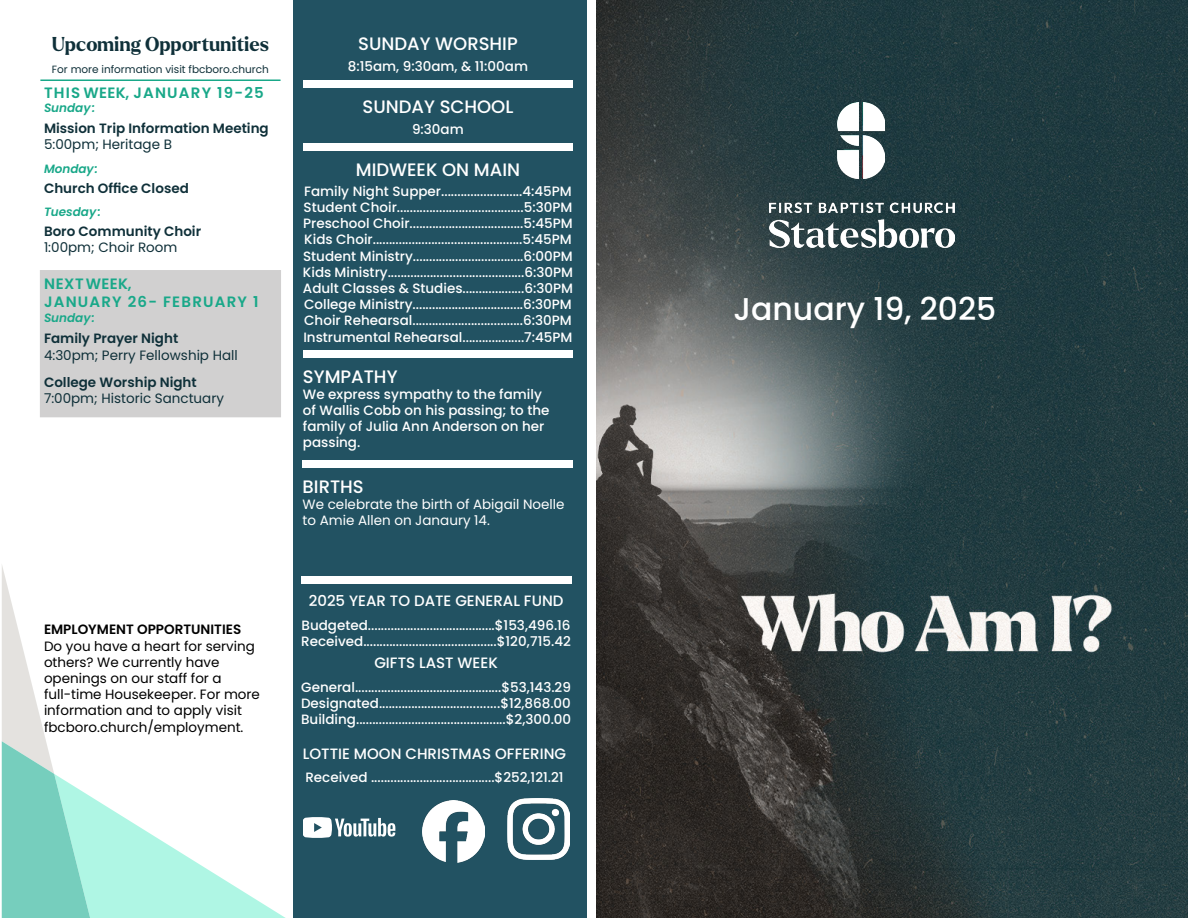
<style>
.page{position:relative;width:1188px;height:918px;background:#fff}
.page>*{position:absolute;margin:0;border:0;box-sizing:border-box;transform-origin:0 0}
.t1{font:500 31.5px "Poppins";color:#fff}
.t2{font:700 19.5px "Larken";color:#0f3039}
.t3{font:500 18px "Poppins";color:#fff}
.t4{font:500 15px "Poppins";color:#fff}
.t5{font:600 15px "Poppins";letter-spacing:.08em;color:#19a889}
.t6{font:600 15px "Poppins";letter-spacing:.02em;color:#19a889}
.t7{font:500 13.5px/16.2px "Poppins";color:#fff}
.t8{font:13.5px/16.2px "Poppins";color:#000}
.t9{font:600 13.5px/16.2px "Poppins";color:#0f3039}
.t10{font:13.5px/16.2px "Poppins";color:#fff}
.t11{font:13.5px "Poppins";color:#0f3039}
.t12{font:600 13.5px "Poppins";color:#000}
.t13{font:italic 600 12px "Poppins";color:#19a889}
.t14{font:10.5px "Poppins";color:#0f3039}
.s1{font-weight:400}
</style>
<div class="page">
<img style="left:597px;top:0;width:591px;height:918px">
<img style="left:770px;top:103px;width:185px;height:145px">
<img style="left:837px;top:103px;width:47px;height:76px">
<div style="left:293px;top:0;width:293px;height:918px;background:#225262"></div>
<img style="left:508px;top:798px;width:61px;height:62px">
<div style="left:303px;top:460px;width:270px;height:8px;background:#fff"></div>
<div style="left:303px;top:81px;width:270px;height:7px;background:#fff"></div>
<div style="left:303px;top:143px;width:270px;height:7px;background:#fff"></div>
<div style="left:301px;top:577px;width:270px;height:7px;background:#fff"></div>
<div style="left:303px;top:350px;width:270px;height:7px;background:#fff"></div>
<img style="left:423px;top:801px;width:61px;height:61px">
<svg style="left:303px;top:817px;width:92px;height:21px"></svg>
<svg style="left:2px;top:566px;width:284px;height:352px"></svg>
<div style="left:41px;top:271px;width:239px;height:146px;background:#d1d0d0"></div>
<hr style="left:40px;top:80px;width:241px;height:1px;background:#19a889">
<p class="t2" style="left:52px;top:31px;width:219px">Upcoming Opportunities</p>
<p class="t14" style="left:52px;top:63px;width:219px">For more information visit fbcboro.church</p>
<p class="t5" style="left:44px;top:84px;width:221px">THIS WEEK, JANUARY 19-25</p>
<p class="t13" style="left:44px;top:101px;width:53px">Sunday:</p>
<p class="t9" style="left:44px;top:120px;width:226px">Mission Trip Information Meeting<br><span class="s1">5:00pm; Heritage B</span></p>
<p class="t13" style="left:44px;top:162px;width:56px">Monday:</p>
<p class="t9" style="left:44px;top:180px;width:146px">Church Office Closed</p>
<p class="t9" style="left:44px;top:223px;width:159px">Boro Community Choir<br><span class="s1">1:00pm; Choir Room</span></p>
<p class="t13" style="left:44px;top:205px;width:58px">Tuesday:</p>
<p class="t6" style="left:44px;top:275px;width:89px">NEXT WEEK,</p>
<p class="t5" style="left:44px;top:293px;width:216px">JANUARY 26- FEBRUARY 1</p>
<p class="t13" style="left:44px;top:311px;width:52px">Sunday:</p>
<p class="t9" style="left:44px;top:331px;width:136px">Family Prayer Night</p>
<p class="t11" style="left:44px;top:347px;width:195px">4:30pm; Perry Fellowship Hall</p>
<p class="t9" style="left:44px;top:374px;width:154px">College Worship Night</p>
<p class="t11" style="left:44px;top:391px;width:182px">7:00pm; Historic Sanctuary</p>
<p class="t12" style="left:44px;top:622px;width:199px">EMPLOYMENT OPPORTUNITIES</p>
<p class="t8" style="left:44px;top:638px;width:212px">Do you have a heart for serving others? We currently have openings on our staff for a</p>
<p class="t8" style="left:44px;top:686px;width:218px">full-time Housekeeper. For more information and to apply visit</p>
<p class="t8" style="left:44px;top:719px;width:201px">fbcboro.church/employment.</p>
<p class="t3" style="left:358px;top:33px;width:161px">SUNDAY WORSHIP</p>
<p class="t7" style="left:348px;top:58px;width:182px">8:15am, 9:30am, &amp; 11:00am</p>
<p class="t3" style="left:363px;top:97px;width:152px">SUNDAY SCHOOL</p>
<p class="t7" style="left:412px;top:121px;width:53px">9:30am</p>
<p class="t3" style="left:356px;top:159px;width:166px">MIDWEEK ON MAIN</p>
<p class="t7" style="left:304px;top:183px;width:269px">Family Night Supper.........................4:45PM</p>
<p class="t7" style="left:304px;top:199px;width:270px">Student Choir.......................................5:30PM</p>
<p class="t7" style="left:303px;top:216px;width:271px">Preschool Choir...................................5:45PM</p>
<p class="t7" style="left:304px;top:232px;width:269px">Kids Choir..............................................5:45PM</p>
<p class="t7" style="left:303px;top:248px;width:271px">Student Ministry..................................6:00PM</p>
<p class="t7" style="left:303px;top:264px;width:272px">Kids Ministry..........................................6:30PM</p>
<p class="t7" style="left:303px;top:280px;width:272px">Adult Classes &amp; Studies...................6:30PM</p>
<p class="t7" style="left:304px;top:297px;width:269px">College Ministry..................................6:30PM</p>
<p class="t7" style="left:304px;top:313px;width:269px">Choir Rehearsal..................................6:30PM</p>
<p class="t7" style="left:303px;top:329px;width:271px">Instrumental Rehearsal...................7:45PM</p>
<p class="t3" style="left:303px;top:366px;width:96px">SYMPATHY</p>
<p class="t7" style="left:303px;top:386px;width:248px">We express sympathy to the family of Wallis Cobb on his passing; to the family of Julia Ann Anderson on her passing.</p>
<p class="t3" style="left:303px;top:476px;width:63px">BIRTHS</p>
<p class="t10" style="left:303px;top:496px;width:263px">We celebrate the birth of Abigail Noelle to Amie Allen on Janaury 14.</p>
<p class="t4" style="left:309px;top:592px;width:256px">2025 YEAR TO DATE GENERAL FUND</p>
<p class="t7" style="left:302px;top:617px;width:271px">Budgeted.......................................$153,496.16</p>
<p class="t7" style="left:301px;top:634px;width:271px">Received.........................................$120,715.42</p>
<p class="t4" style="left:374px;top:654px;width:125px">GIFTS LAST WEEK</p>
<p class="t7" style="left:301px;top:679px;width:271px">General.............................................$53,143.29</p>
<p class="t7" style="left:301px;top:695px;width:271px">Designated.....................................$12,868.00</p>
<p class="t7" style="left:301px;top:711px;width:272px">Building..............................................$2,300.00</p>
<p class="t4" style="left:303px;top:745px;width:265px">LOTTIE MOON CHRISTMAS OFFERING</p>
<p class="t7" style="left:305px;top:770px;width:260px">Received ......................................$252,121.21</p>
<p class="t1" style="left:733px;top:291px;width:264px">January 19, 2025</p>
</div>
